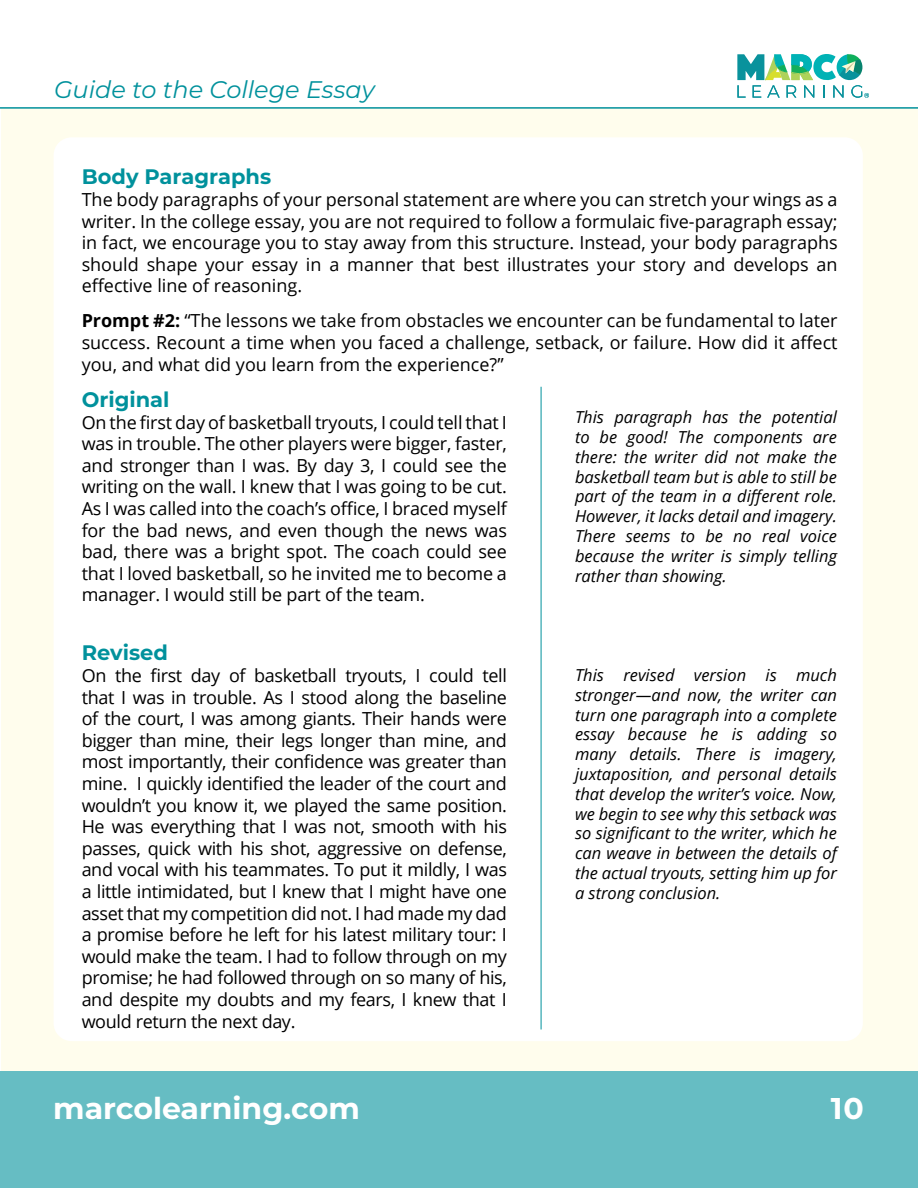
<style>
.page{position:relative;width:918px;height:1188px;background:#fff}
.page>*{position:absolute;margin:0;border:0;box-sizing:border-box;transform-origin:0 0}
.t1{font:700 30px "Montserrat";color:#fff}
.t2{font:italic 24px "Montserrat";color:#00919c}
.t3{font:700 21px "Montserrat";color:#00919c}
.t4{font:18px/21.6px "Open Sans";letter-spacing:-.005em;color:#000;text-align:justify}
.t5{font:italic 16.5px/19.8px "Open Sans";color:#000;text-align:justify}
.s1{font-weight:700}
</style>
<div class="page">
<div style="left:1px;top:108px;width:917px;height:963px;background:#fffded"></div>
<svg style="left:737px;top:54px;width:132px;height:44px"></svg>
<hr style="left:0;top:107px;width:918px;height:2px;background:#00919c">
<div style="left:0;top:1071px;width:918px;height:117px;background:#66bdc3"></div>
<div style="left:54px;top:137px;width:809px;height:904px;background:#fff;border-radius:18px"></div>
<hr style="left:541px;top:387px;width:1px;height:642px;background:#00919c">
<h2 class="t2" style="left:54px;top:73px;width:322px">Guide to the College Essay</h2>
<p class="t3" style="left:82px;top:162px;width:191px">Body Paragraphs</p>
<p class="t4" style="left:82px;top:188px;width:758px">The body paragraphs of your personal statement are where you can stretch your wings as a writer. In the college essay, you are not required to follow a formulaic five-paragraph essay; in fact, we encourage you to stay away from this structure. Instead, your body paragraphs should shape your essay in a manner that best illustrates your story and develops an effective line of reasoning.</p>
<p class="t4" style="left:82px;top:310px;width:757px"><span class="s1">Prompt #2:</span> “The lessons we take from obstacles we encounter can be fundamental to later success. Recount a time when you faced a challenge, setback, or failure. How did it affect you, and what did you learn from the experience?”</p>
<p class="t3" style="left:82px;top:384px;width:89px">Original</p>
<p class="t4" style="left:82px;top:411px;width:427px">On the first day of basketball tryouts, I could tell that I was in trouble. The other players were bigger, faster, and stronger than I was. By day 3, I could see the writing on the wall. I knew that I was going to be cut.<br>As I was called into the coach’s office, I braced myself for the bad news, and even though the news was bad, there was a bright spot. The coach could see that I loved basketball, so he invited me to become a manager. I would still be part of the team.</p>
<p class="t3" style="left:82px;top:638px;width:88px">Revised</p>
<p class="t4" style="left:82px;top:664px;width:427px">On the first day of basketball tryouts, I could tell that I was in trouble. As I stood along the baseline of the court, I was among giants. Their hands were bigger than mine, their legs longer than mine, and most importantly, their confidence was greater than mine. I quickly identified the leader of the court and wouldn’t you know it, we played the same position.<br>He was everything that I was not, smooth with his passes, quick with his shot, aggressive on defense, and vocal with his teammates. To put it mildly, I was a little intimidated, but I knew that I might have one asset that my competition did not. I had made my dad a promise before he left for his latest military tour: I would make the team. I had to follow through on my promise; he had followed through on so many of his, and despite my doubts and my fears, I knew that I would return the next day.</p>
<p class="t5" style="left:575px;top:407px;width:263px">This paragraph has the potential to be good! The components are there: the writer did not make the basketball team but is able to still be part of the team in a different role.<br>However, it lacks detail and imagery.<br>There seems to be no real voice because the writer is simply telling rather than showing.</p>
<p class="t5" style="left:575px;top:665px;width:263px">This revised version is much stronger—and now, the writer can turn one paragraph into a complete essay because he is adding so many details. There is imagery, juxtaposition, and personal details that develop the writer’s voice. Now, we begin to see why this setback was so significant to the writer, which he can weave in between the details of the actual tryouts, setting him up for a strong conclusion.</p>
<h1 class="t1" style="left:53px;top:1087px;width:308px">marcolearning.com</h1>
<h1 class="t1" style="left:831px;top:1087px;width:35px">10</h1>
</div>
